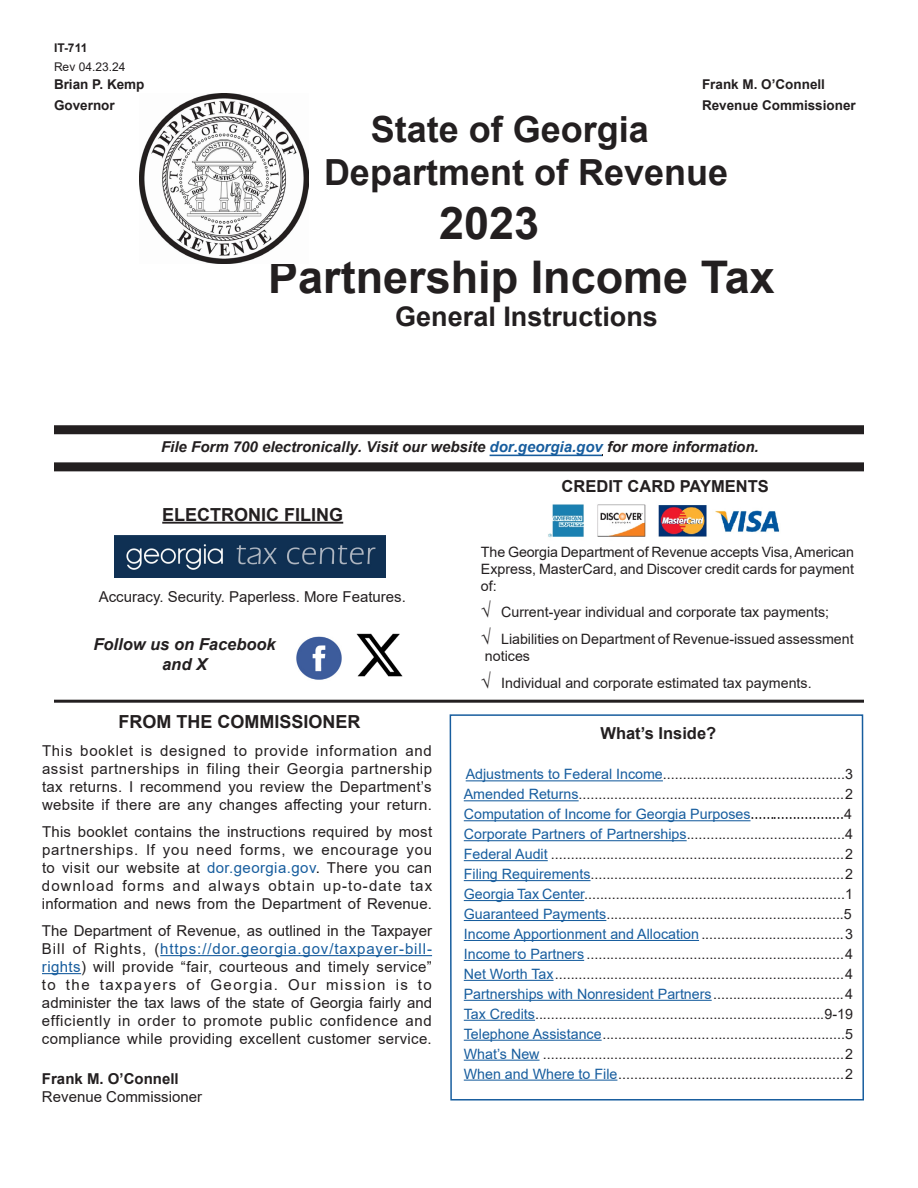
<style>
.page{position:relative;width:918px;height:1188px;background:#fff}
.page>*{position:absolute;margin:0;border:0;box-sizing:border-box;transform-origin:0 0}
.t1{font:700 45px "Arial";color:#231f20}
.t2{font:700 36px "Arial";color:#231f20}
.t3{font:700 27px "Arial";color:#231f20}
.heading_1{font:700 18px "Arial";color:#231f20}
.t4{font:700 16.5px "Arial";color:#231f20}
.t5{font:italic 700 16.5px/19.8px "Arial";color:#231f20;text-align:center}
.t6{font:15px/18px "Arial";letter-spacing:.01em;color:#231f20;text-align:justify}
.t7{font:italic 700 15px "Arial";color:#231f20}
.t8{font:700 15px "Arial";color:#231f20}
.t9{font:14.25px/17.1px "Arial";color:#231f20;text-align:justify}
.t10{font:14.25px "Arial";color:#175d9e}
.t11{font:700 13.5px "Arial";color:#231f20}
.t12{font:12px "Arial";color:#231f20}
.t13{font:700 12px "Arial";color:#231f20}
.s1{font-style:inherit}
.s2{color:#175d9e}
.s3{color:#000}
.s4{font-size:21.3px;color:#231f20}
.s5{color:#231f20}
</style>
<div class="page">
<svg style="left:449px;top:714px;width:415px;height:387px"></svg>
<hr style="left:160px;top:955px;width:272px;height:1px;background:#175d9e">
<hr style="left:42px;top:973px;width:39px;height:1px;background:#175d9e">
<img style="left:548px;top:504px;width:232px;height:34px">
<hr style="left:162px;top:522px;width:181px;height:2px;background:#231f20">
<div style="left:54px;top:462px;width:810px;height:9px;background:#231f20"></div>
<div style="left:54px;top:425px;width:810px;height:9px;background:#231f20"></div>
<hr style="left:54px;top:700px;width:810px;height:3px;background:#231f20">
<img style="left:296px;top:636px;width:46px;height:44px">
<img style="left:139px;top:93px;width:170px;height:170px">
<img style="left:356px;top:633px;width:47px;height:44px">
<img style="left:114px;top:535px;width:271px;height:43px">
<hr style="left:490px;top:455px;width:113px;height:1px;background:#175d9e">
<p class="t13" style="left:54px;top:40px;width:35px">IT-711</p>
<p class="t12" style="left:54px;top:58px;width:73px">R<span class="s1">ev</span> 04<span class="s1">.</span>23<span class="s1">.2</span>4</p>
<p class="t11" style="left:54px;top:74px;width:92px">Brian P. Kemp</p>
<p class="t11" style="left:702px;top:74px;width:125px">Frank M. O’Connell</p>
<p class="t11" style="left:54px;top:96px;width:62px">Governor</p>
<p class="t11" style="left:702px;top:96px;width:155px">Revenue Commissioner</p>
<p class="t2" style="left:371px;top:104px;width:280px">State of Georgia</p>
<p class="t2" style="left:324px;top:147px;width:406px">Department of Revenue</p>
<p class="t1" style="left:439px;top:192px;width:102px">2023</p>
<p class="t1" style="left:268px;top:246px;width:508px">Partnership Income Tax</p>
<p class="t3" style="left:395px;top:297px;width:264px">General Instructions</p>
<p class="t7" style="left:161px;top:437px;width:599px">File Form 700 electronically. Visit our website <span class="s2">dor.georgia.gov</span> for more information.</p>
<p class="heading_1" style="left:162px;top:502px;width:183px">ELECTRONIC FILING</p>
<p class="t6" style="left:99px;top:588px;width:309px">Accuracy. Security. Paperless. More Features.</p>
<p class="t5" style="left:93px;top:635px;width:184px">Follow us on Facebook and X</p>
<p class="heading_1" style="left:118px;top:709px;width:244px">FROM THE COMMISSIONER</p>
<p class="t6" style="left:42px;top:741px;width:392px">This booklet is designed to provide information and assist partnerships in filing their Georgia partnership tax returns. I recommend you review the Department’s website if there are any changes affecting your return.</p>
<p class="t6" style="left:42px;top:823px;width:392px">This booklet contains the instructions required by most partnerships. If you need forms, we encourage you to visit our website at <span class="s2">dor.georgia.gov</span><span class="s3">.</span> There you can download forms and always obtain up-to-date tax information and news from the Department of Revenue.</p>
<p class="t6" style="left:42px;top:922px;width:392px">The Department of Revenue, as outlined in the Taxpayer Bill of Rights, (<span class="s2">https://dor.georgia.gov/taxpayer-bill&shy;rights</span>) will provide “fair, courteous and timely service” to the taxpayers of Georgia. Our mission is to administer the tax laws of the state of Georgia fairly and efficiently in order to promote public confidence and compliance while providing excellent customer service.</p>
<p class="t8" style="left:42px;top:1068px;width:138px">Frank M. O’Connell</p>
<p class="t6" style="left:42px;top:1087px;width:162px">Revenue Commissioner</p>
<p class="t4" style="left:562px;top:474px;width:209px">CREDIT CARD PAYMENTS</p>
<p class="t9" style="left:481px;top:543px;width:375px">The Georgia Department of Revenue accepts Visa, American Express, MasterCard, and Discover credit cards for payment of:</p>
<p class="t9" style="left:481px;top:603px;width:350px">√ Current-year individual and corporate tax payments;</p>
<p class="t9" style="left:481px;top:630px;width:374px">√ Liabilities on Department of Revenue-issued assessment</p>
<p class="t9" style="left:485px;top:647px;width:47px">notices</p>
<p class="t9" style="left:481px;top:674px;width:332px">√ Individual and corporate estimated tax payments.</p>
<p class="t4" style="left:600px;top:722px;width:117px">What’s Inside?</p>
<p class="t9" style="left:466px;top:766px;width:389px"><span class="s2">Adjustments to Federal Income</span>..............................................3</p>
<p class="t9" style="left:464px;top:786px;width:391px"><span class="s2">Amended Returns</span>...................................................................2</p>
<p class="t10" style="left:464px;top:804px;width:390px">Computation of Income for Georgia Purposes<span class="s4">........................</span><span class="s5">4</span></p>
<p class="t9" style="left:464px;top:826px;width:391px"><span class="s2">Corporate Partners of Partnerships</span>........................................4</p>
<p class="t9" style="left:464px;top:846px;width:391px"><span class="s2">Federal Audit</span> ..........................................................................2</p>
<p class="t9" style="left:464px;top:865px;width:391px"><span class="s2">Filing Requirements</span>................................................................2</p>
<p class="t9" style="left:464px;top:885px;width:391px"><span class="s2">Georgia Tax Center</span>..................................................................1</p>
<p class="t9" style="left:464px;top:905px;width:390px"><span class="s2">Guaranteed Payments</span>............................................................5</p>
<p class="t9" style="left:464px;top:925px;width:391px"><span class="s2">Income Apportionment and Allocation</span> ....................................3</p>
<p class="t9" style="left:464px;top:945px;width:391px"><span class="s2">Income to Partners</span> .................................................................4</p>
<p class="t9" style="left:464px;top:965px;width:391px"><span class="s2">Net Worth Tax</span>.........................................................................4</p>
<p class="t10" style="left:464px;top:984px;width:391px">Partnerships with Nonresident Partners<span class="s5">.................................4</span></p>
<p class="t9" style="left:464px;top:1005px;width:391px"><span class="s2">Tax Credits</span>.........................................................................9-19</p>
<p class="t9" style="left:464px;top:1025px;width:391px"><span class="s2">Telephone Assistance</span>.............................................................5</p>
<p class="t9" style="left:464px;top:1045px;width:391px"><span class="s2">What’s New</span> ............................................................................2</p>
<p class="t9" style="left:464px;top:1065px;width:391px"><span class="s2">When and Where to File</span>.........................................................2</p>
</div>
